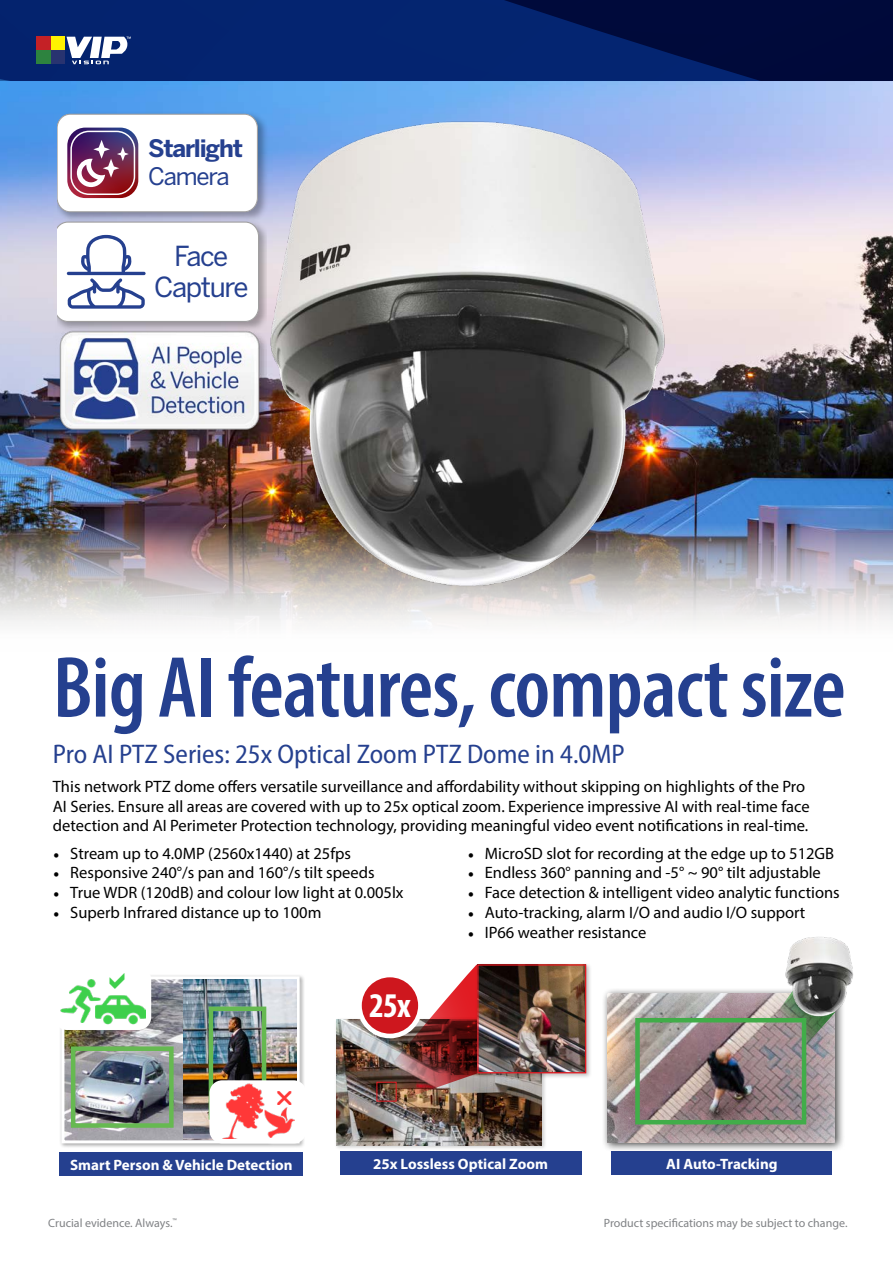
<style>
.page{position:relative;width:893px;height:1263px;background:#fff}
.page>*{position:absolute;margin:0;border:0;box-sizing:border-box;transform-origin:0 0}
.t1{font:600 condensed 87.45px "Myriad Pro";letter-spacing:-.01em;color:#25408f}
.t2{font:700 condensed 34.8px "Myriad Pro";color:#fff}
.t3{font:27.45px/30.5px "Benton Sans";letter-spacing:-.05em;color:#25408f;text-align:center}
.t4{font:semi-condensed 27px "Myriad Pro";color:#25408f}
.t5{font:700 24px "Benton Sans";letter-spacing:-.05em;color:#25408f}
.t6{font:24px "Benton Sans";letter-spacing:-.05em;color:#25408f}
.t7{font:16.5px/19.8px "Myriad Pro";color:#000}
.t8{font:700 15px "Myriad Pro";color:#fff}
.t9{font:12px "Myriad Pro";color:#808285}
.s1{font-family:"Minion Pro"}
</style>
<div class="page">
<div style="left:612px;top:1151px;width:220px;height:24px;background:#25408f"></div>
<div style="left:601px;top:987px;width:244px;height:165px;background:#000;opacity:.75"></div>
<div style="left:605px;top:991px;width:230px;height:151px;background:#fff;opacity:.75"></div>
<svg style="left:773px;top:987px;width:62px;height:58px;background:#9b9792"></svg>
<div style="left:635px;top:1018px;width:171px;height:106px;border:4px solid #41ad49"></div>
<img style="left:781px;top:937px;width:72px;height:82px">
<div style="left:340px;top:1151px;width:241px;height:24px;background:#25408f"></div>
<div style="left:334px;top:1017px;width:213px;height:133px;background:#000;opacity:.2"></div>
<img style="left:336px;top:1019px;width:206px;height:126px">
<img style="left:376px;top:966px;width:101px;height:135px">
<div style="left:475px;top:962px;width:117px;height:117px;background:#000;opacity:.25"></div>
<img style="left:479px;top:966px;width:105px;height:105px">
<div style="left:477px;top:964px;width:109px;height:109px;border:1px solid #e11b22"></div>
<div style="left:376px;top:1082px;width:21px;height:19px;border:1px solid #e11b22"></div>
<div style="left:357px;top:973px;width:66px;height:65px;background:#fff;border-radius:50%"></div>
<div style="left:362px;top:977px;width:56px;height:57px;background:#ce171e;border-radius:50%"></div>
<svg style="left:0;top:0;width:893px;height:81px;background:#021c5f"></svg>
<div style="left:36px;top:37px;width:14px;height:13px;background:#c42126"></div>
<div style="left:36px;top:51px;width:14px;height:13px;background:#2d833f"></div>
<div style="left:51px;top:37px;width:14px;height:13px;background:#fff200"></div>
<div style="left:51px;top:51px;width:14px;height:13px;background:#283370"></div>
<svg style="left:67px;top:37px;width:64px;height:27px"></svg>
<img style="left:0;top:81px;width:893px;height:543px">
<img style="left:208px;top:94px;width:520px;height:520px">
<div style="left:60px;top:974px;width:245px;height:175px;background:#000;opacity:.4"></div>
<div style="left:60px;top:1152px;width:243px;height:24px;background:#25408f"></div>
<div style="left:209px;top:1080px;width:97px;height:63px;background:#fff;border-radius:13px"></div>
<div style="left:54px;top:967px;width:97px;height:63px;background:#fff;border-radius:13px"></div>
<img style="left:58px;top:110px;width:213px;height:117px">
<svg style="left:58px;top:114px;width:200px;height:98px"></svg>
<div style="left:70px;top:131px;width:65px;height:64px;border:1px solid #fff;border-radius:18px"></div>
<img style="left:58px;top:216px;width:209px;height:105px">
<svg style="left:58px;top:222px;width:201px;height:99px"></svg>
<img style="left:55px;top:321px;width:212px;height:118px">
<img style="left:63px;top:974px;width:235px;height:168px">
<h3 class="t5" style="left:148px;top:134px;width:96px">Starlight</h3>
<h3 class="t6" style="left:148px;top:162px;width:83px">Camera</h3>
<h3 class="t3" style="left:154px;top:241px;width:96px">Face<br>Capture</h3>
<h1 class="t1" style="left:53px;top:634px;width:794px">Big AI features, compact size</h1>
<h3 class="t4" style="left:53px;top:738px;width:573px">Pro AI PTZ Series: 25x Optical Zoom PTZ Dome in 4.0MP</h3>
<p class="t7" style="left:53px;top:776px;width:758px">This network PTZ dome offers versatile surveillance and affordability without skipping on highlights of the Pro<br>AI Series. Ensure all areas are covered with up to 25x optical zoom. Experience impressive AI with real-time face detection and AI Perimeter Protection technology, providing meaningful video event notifications in real-time.</p>
<p class="t7" style="left:53px;top:843px;width:299px"><span class="s1">•</span> Stream up to 4.0MP (2560x1440) at 25fps</p>
<p class="t7" style="left:53px;top:863px;width:323px"><span class="s1">•</span> Responsive 240°/s pan and 160°/s tilt speeds</p>
<p class="t7" style="left:53px;top:882px;width:352px"><span class="s1">•</span> True WDR (120dB) and colour low light at 0.005lx</p>
<p class="t7" style="left:53px;top:902px;width:270px"><span class="s1">•</span> Superb Infrared distance up to 100m</p>
<p class="t7" style="left:468px;top:843px;width:368px"><span class="s1">•</span> MicroSD slot for recording at the edge up to 512GB</p>
<p class="t7" style="left:468px;top:863px;width:355px"><span class="s1">•</span> Endless 360° panning and -5° ~ 90° tilt adjustable</p>
<p class="t7" style="left:468px;top:882px;width:374px"><span class="s1">•</span> Face detection &amp; intelligent video analytic functions</p>
<p class="t7" style="left:468px;top:902px;width:339px"><span class="s1">•</span> Auto-tracking, alarm I/O and audio I/O support</p>
<p class="t7" style="left:468px;top:922px;width:180px"><span class="s1">•</span> IP66 weather resistance</p>
<p class="t8" style="left:70px;top:1155px;width:224px">Smart Person &amp; Vehicle Detection</p>
<h2 class="t2" style="left:369px;top:984px;width:43px">25x</h2>
<p class="t8" style="left:373px;top:1154px;width:176px">25x Lossless Optical Zoom</p>
<p class="t8" style="left:666px;top:1154px;width:113px">AI Auto-Tracking</p>
<p class="t9" style="left:48px;top:1215px;width:130px">Crucial evidence. Always.<sup>™</sup></p>
<p class="t9" style="left:604px;top:1215px;width:245px">Product specifications may be subject to change.</p>
</div>
